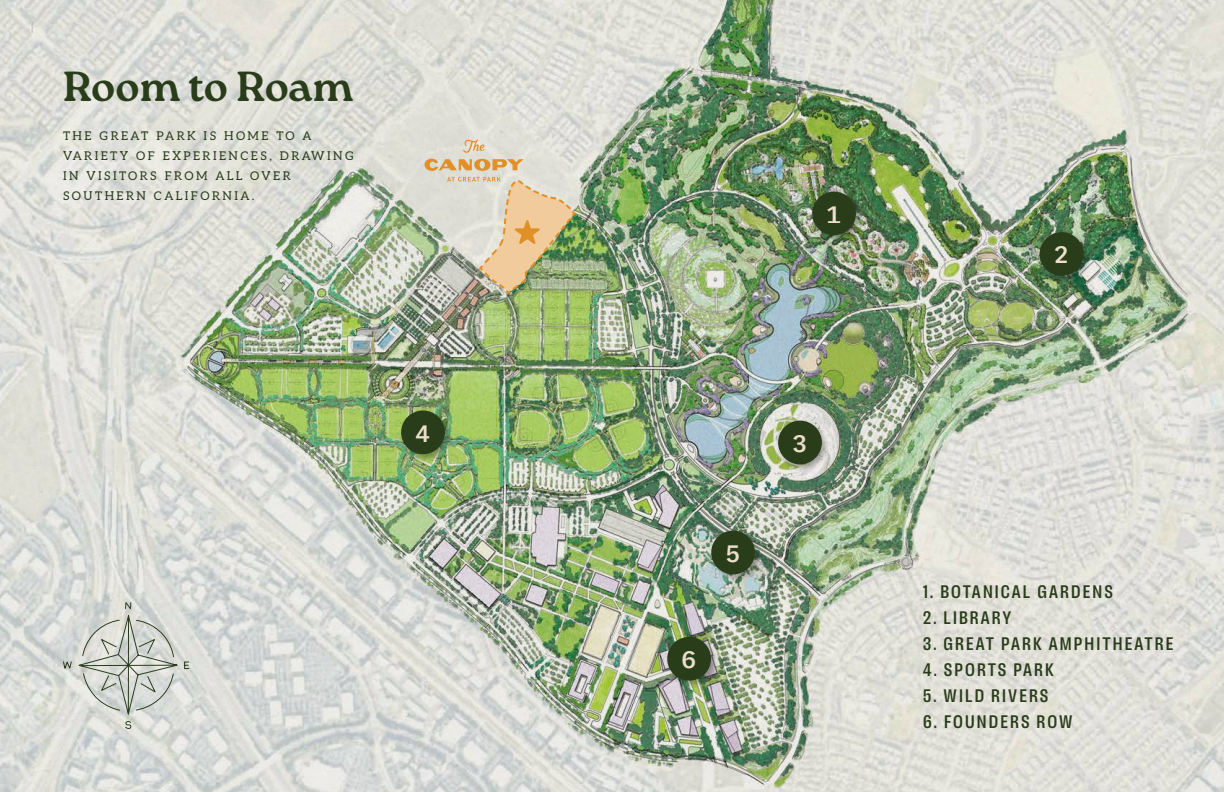
<style>
.page{position:relative;width:1224px;height:792px;background:#fff}
.page>*{position:absolute;margin:0;border:0;box-sizing:border-box;transform-origin:0 0}
.t1{font:700 42px "Roca";letter-spacing:-.01em;color:#2a3d1b}
.t2{font:100 24.4px "Iki Mono VF";color:#ebdfca}
.t3{font:200 extra-condensed 15.7px "Lektorat Display var";letter-spacing:.135em;color:#2a3d1b}
.t4{font:12px/20px "Aleo";letter-spacing:.2em;color:#2a3d1b}
</style>
<div class="page">
<img style="left:0;top:0;width:1224px;height:792px">
<div style="left:810px;top:189px;width:54px;height:55px;background:#000;opacity:.3"></div>
<div style="left:812px;top:192px;width:44px;height:43px;background:#2a3d1b;border-radius:50%"></div>
<div style="left:1038px;top:230px;width:54px;height:54px;background:#000;opacity:.3"></div>
<div style="left:1040px;top:232px;width:43px;height:44px;background:#2a3d1b;border-radius:50%"></div>
<div style="left:776px;top:418px;width:54px;height:55px;background:#000;opacity:.3"></div>
<div style="left:778px;top:421px;width:44px;height:43px;background:#2a3d1b;border-radius:50%"></div>
<div style="left:709px;top:528px;width:55px;height:55px;background:#000;opacity:.3"></div>
<div style="left:711px;top:531px;width:44px;height:43px;background:#2a3d1b;border-radius:50%"></div>
<div style="left:665px;top:635px;width:55px;height:54px;background:#000;opacity:.3"></div>
<div style="left:667px;top:637px;width:44px;height:44px;background:#2a3d1b;border-radius:50%"></div>
<div style="left:399px;top:408px;width:54px;height:55px;background:#000;opacity:.3"></div>
<div style="left:401px;top:410px;width:44px;height:44px;background:#2a3d1b;border-radius:50%"></div>
<svg style="left:62px;top:600px;width:128px;height:130px;background:#cfd3cd"></svg>
<svg style="left:424px;top:139px;width:99px;height:32px;background:#dfcdaf"></svg>
<img style="left:447px;top:177px;width:129px;height:118px">
<h1 class="t1" style="left:63px;top:62px;width:292px">Room to Roam</h1>
<p class="t4" style="left:63px;top:126px;width:292px">THE GREAT PARK IS HOME TO A<br>VARIETY OF EXPERIENCES, DRAWING<br>IN VISITORS FROM ALL OVER<br>SOUTHERN CALIFORNIA.</p>
<h2 class="t2" style="left:415px;top:418px;width:16px">4</h2>
<h2 class="t2" style="left:826px;top:199px;width:16px">1</h2>
<h2 class="t2" style="left:725px;top:538px;width:16px">5</h2>
<h2 class="t2" style="left:681px;top:645px;width:16px">6</h2>
<h2 class="t2" style="left:792px;top:428px;width:16px">3</h2>
<h2 class="t2" style="left:1054px;top:240px;width:16px">2</h2>
<h3 class="t3" style="left:923px;top:583px;width:191px">1. BOTANICAL GARDENS</h3>
<h3 class="t3" style="left:923px;top:609px;width:89px">2. LIBRARY</h3>
<h3 class="t3" style="left:923px;top:635px;width:252px">3. GREAT PARK AMPHITHEATRE</h3>
<h3 class="t3" style="left:923px;top:661px;width:132px">4. SPORTS PARK</h3>
<h3 class="t3" style="left:923px;top:687px;width:127px">5. WILD RIVERS</h3>
<h3 class="t3" style="left:923px;top:713px;width:151px">6. FOUNDERS ROW</h3>
</div>
